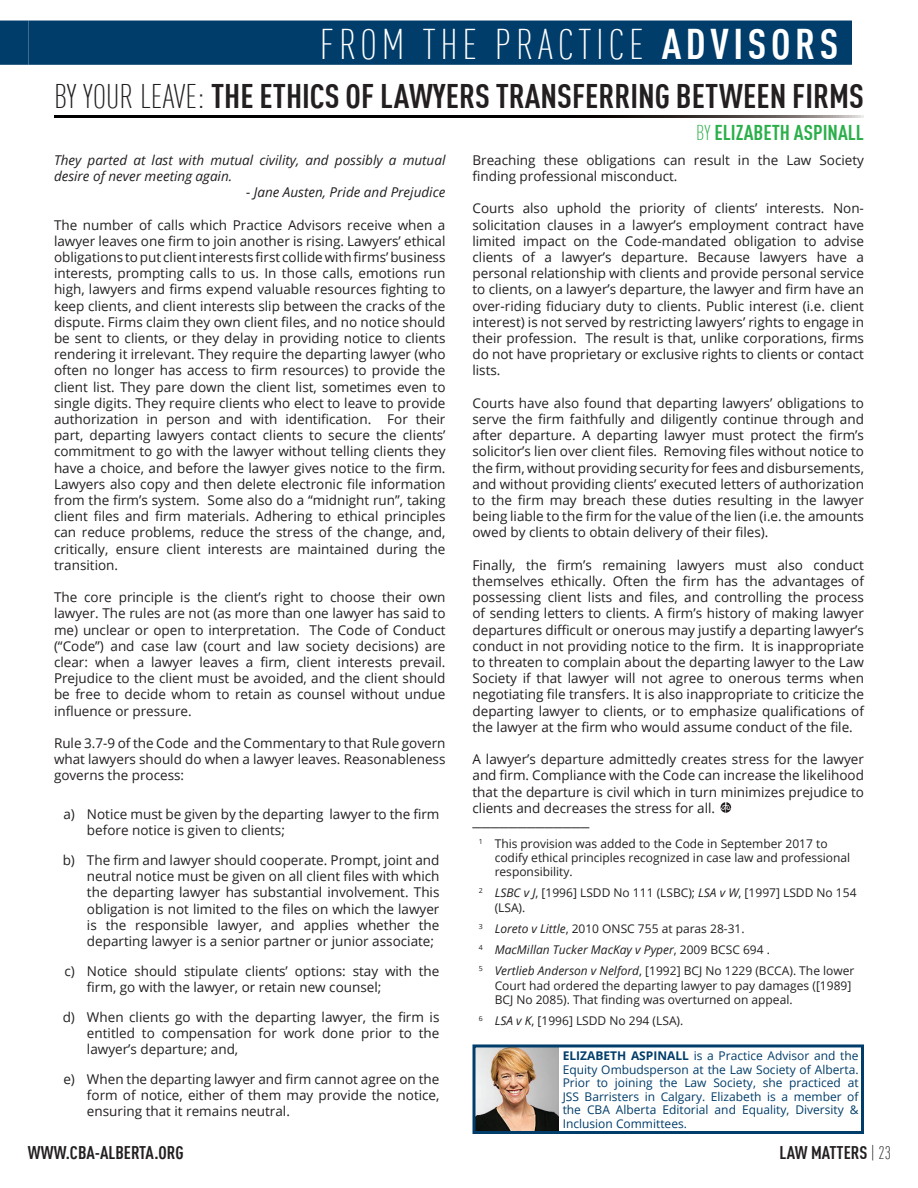
<style>
.page{position:relative;width:918px;height:1188px;background:#fff}
.page>*{position:absolute;margin:0;border:0;box-sizing:border-box;transform-origin:0 0}
.t1{font:300 condensed 42px "DIN Offc";letter-spacing:.11em;color:#fff}
.t2{font:700 condensed 33.45px "DIN Offc";color:#231f20}
.t3{font:700 condensed 21px "DIN Offc";color:#2baf4a}
.t4{font:700 condensed 18px "DIN Offc";color:#231f20}
.t5{font:18px "Minion Pro";color:#231f20}
.t6{font:13.5px/16.2px "Open Sans";color:#231f20;text-align:justify}
.t7{font:italic 13.5px/16.2px "Open Sans";color:#231f20}
.t8{font:12px/14.4px "Open Sans";color:#231f20}
.t9{font:12px/13.5px "Open Sans";color:#003d6a;text-align:justify}
.s1{font-weight:700}
.s2{font-weight:300}
.s3{font-style:italic}
</style>
<div class="page">
<img style="left:476px;top:1048px;width:82px;height:82px">
<svg style="left:0;top:21px;width:28px;height:44px"></svg>
<svg style="left:54px;top:116px;width:810px;height:1px"></svg>
<svg style="left:721px;top:802px;width:10px;height:11px"></svg>
<div style="left:29px;top:21px;width:822px;height:43px;background:#003d6a"></div>
<div style="left:28px;top:21px;width:824px;height:44px;border:2px solid #003d6a"></div>
<div style="left:472px;top:1044px;width:392px;height:90px;border:3px solid #003d6a"></div>
<h1 class="t1" style="left:320px;top:20px;width:520px">FROM THE PRACTICE <span class="s1">ADVISORS</span></h1>
<h2 class="t2" style="left:54px;top:76px;width:811px"><span class="s2">BY YOUR LEAVE:</span> THE ETHICS OF LAWYERS TRANSFERRING BETWEEN FIRMS</h2>
<h3 class="t3" style="left:696px;top:120px;width:169px"><span class="s2">BY</span> ELIZABETH ASPINALL</h3>
<p class="t6" style="left:472px;top:151px;width:393px">Breaching these obligations can result in the Law Society finding professional misconduct.</p>
<p class="t6" style="left:472px;top:200px;width:393px">Courts also uphold the priority of clients’ interests. Non&shy;solicitation clauses in a lawyer’s employment contract have limited impact on the Code-mandated obligation to advise clients of a lawyer’s departure. Because lawyers have a personal relationship with clients and provide personal service to clients, on a lawyer’s departure, the lawyer and firm have an over-riding fiduciary duty to clients. Public interest (i.e. client interest) is not served by restricting lawyers’ rights to engage in their profession. The result is that, unlike corporations, firms do not have proprietary or exclusive rights to clients or contact lists.</p>
<p class="t6" style="left:472px;top:394px;width:393px">Courts have also found that departing lawyers’ obligations to serve the firm faithfully and diligently continue through and after departure. A departing lawyer must protect the firm’s solicitor’s lien over client files. Removing files without notice to the firm, without providing security for fees and disbursements, and without providing clients’ executed letters of authorization to the firm may breach these duties resulting in the lawyer being liable to the firm for the value of the lien (i.e. the amounts owed by clients to obtain delivery of their files).</p>
<p class="t6" style="left:472px;top:556px;width:393px">Finally, the firm’s remaining lawyers must also conduct themselves ethically. Often the firm has the advantages of possessing client lists and files, and controlling the process of sending letters to clients. A firm’s history of making lawyer departures difficult or onerous may justify a departing lawyer’s conduct in not providing notice to the firm. It is inappropriate to threaten to complain about the departing lawyer to the Law Society if that lawyer will not agree to onerous terms when negotiating file transfers. It is also inappropriate to criticize the departing lawyer to clients, or to emphasize qualifications of the lawyer at the firm who would assume conduct of the file.</p>
<p class="t6" style="left:472px;top:751px;width:393px">A lawyer’s departure admittedly creates stress for the lawyer and firm. Compliance with the Code can increase the likelihood that the departure is civil which in turn minimizes prejudice to clients and decreases the stress for all.</p>
<p class="t7" style="left:54px;top:151px;width:393px">They parted at last with mutual civility, and possibly a mutual desire of never meeting again.</p>
<p class="t7" style="left:246px;top:184px;width:201px">- Jane Austen, Pride and Prejudice</p>
<p class="t6" style="left:54px;top:216px;width:393px">The number of calls which Practice Advisors receive when a lawyer leaves one firm to join another is rising. Lawyers’ ethical obligations to put client interests first collide with firms’ business interests, prompting calls to us. In those calls, emotions run high, lawyers and firms expend valuable resources fighting to keep clients, and client interests slip between the cracks of the dispute. Firms claim they own client files, and no notice should be sent to clients, or they delay in providing notice to clients rendering it irrelevant. They require the departing lawyer (who often no longer has access to firm resources) to provide the client list. They pare down the client list, sometimes even to single digits. They require clients who elect to leave to provide authorization in person and with identification. For their part, departing lawyers contact clients to secure the clients’ commitment to go with the lawyer without telling clients they have a choice, and before the lawyer gives notice to the firm.<br>Lawyers also copy and then delete electronic file information from the firm’s system. Some also do a “midnight run”, taking client files and firm materials. Adhering to ethical principles can reduce problems, reduce the stress of the change, and, critically, ensure client interests are maintained during the transition.</p>
<p class="t6" style="left:54px;top:589px;width:393px">The core principle is the client’s right to choose their own lawyer. The rules are not (as more than one lawyer has said to me) unclear or open to interpretation. The Code of Conduct (“Code”) and case law (court and law society decisions) are clear: when a lawyer leaves a firm, client interests prevail.<br>Prejudice to the client must be avoided, and the client should be free to decide whom to retain as counsel without undue influence or pressure.</p>
<p class="t6" style="left:54px;top:735px;width:393px">Rule 3.7-9 of the Code and the Commentary to that Rule govern what lawyers should do when a lawyer leaves. Reasonableness governs the process:</p>
<p class="t6" style="left:87px;top:806px;width:354px;text-indent:-24px">a) Notice must be given by the departing lawyer to the firm before notice is given to clients;</p>
<p class="t6" style="left:87px;top:852px;width:354px;text-indent:-24px">b) The firm and lawyer should cooperate. Prompt, joint and neutral notice must be given on all client files with which the departing lawyer has substantial involvement. This obligation is not limited to the files on which the lawyer is the responsible lawyer, and applies whether the departing lawyer is a senior partner or junior associate;</p>
<p class="t6" style="left:87px;top:962px;width:354px;text-indent:-22px">c) Notice should stipulate clients’ options: stay with the firm, go with the lawyer, or retain new counsel;</p>
<p class="t6" style="left:87px;top:1008px;width:354px;text-indent:-24px">d) When clients go with the departing lawyer, the firm is entitled to compensation for work done prior to the lawyer’s departure; and,</p>
<p class="t6" style="left:87px;top:1071px;width:354px;text-indent:-24px">e) When the departing lawyer and firm cannot agree on the form of notice, either of them may provide the notice, ensuring that it remains neutral.</p>
<h3 class="t5" style="left:472px;top:809px;width:118px">_____________</h3>
<p class="t8" style="left:495px;top:836px;width:357px;text-indent:-16px"><sup>1</sup> This provision was added to the Code in September 2017 to codify ethical principles recognized in case law and professional responsibility.</p>
<p class="t8" style="left:495px;top:886px;width:363px;text-indent:-16px"><sup>2</sup> <span class="s3">LSBC v J</span>, [1996] LSDD No 111 (LSBC); <span class="s3">LSA v W</span>, [1997] LSDD No 154 (LSA).</p>
<p class="t8" style="left:479px;top:918px;width:377px;line-height:21.1px"><sup>3</sup> <span class="s3">Loreto v Little</span>, 2010 ONSC 755 at paras 28-31.<br><sup>4</sup> <span class="s3">MacMillan Tucker MacKay v Pyper</span>, 2009 BCSC 694 .<br><sup>5</sup> <span class="s3">Vertlieb Anderson v Nelford</span>, [1992] BCJ No 1229 (BCCA). The lower</p>
<p class="t8" style="left:495px;top:978px;width:358px">Court had ordered the departing lawyer to pay damages ([1989]<br>BCJ No 2085). That finding was overturned on appeal.</p>
<p class="t8" style="left:479px;top:1014px;width:206px"><sup>6</sup> <span class="s3">LSA v K</span>, [1996] LSDD No 294 (LSA).</p>
<p class="t9" style="left:563px;top:1049px;width:297px"><span class="s1">ELIZABETH ASPINALL</span> is a Practice Advisor and the Equity Ombudsperson at the Law Society of Alberta.<br>Prior to joining the Law Society, she practiced at JSS Barristers in Calgary. Elizabeth is a member of the CBA Alberta Editorial and Equality, Diversity &amp; Inclusion Committees.</p>
<h3 class="t4" style="left:28px;top:1141px;width:157px">WWW.CBA-ALBERTA.ORG</h3>
<h3 class="t4" style="left:779px;top:1141px;width:113px">LAW MATTERS <span class="s2">| 23</span></h3>
</div>
